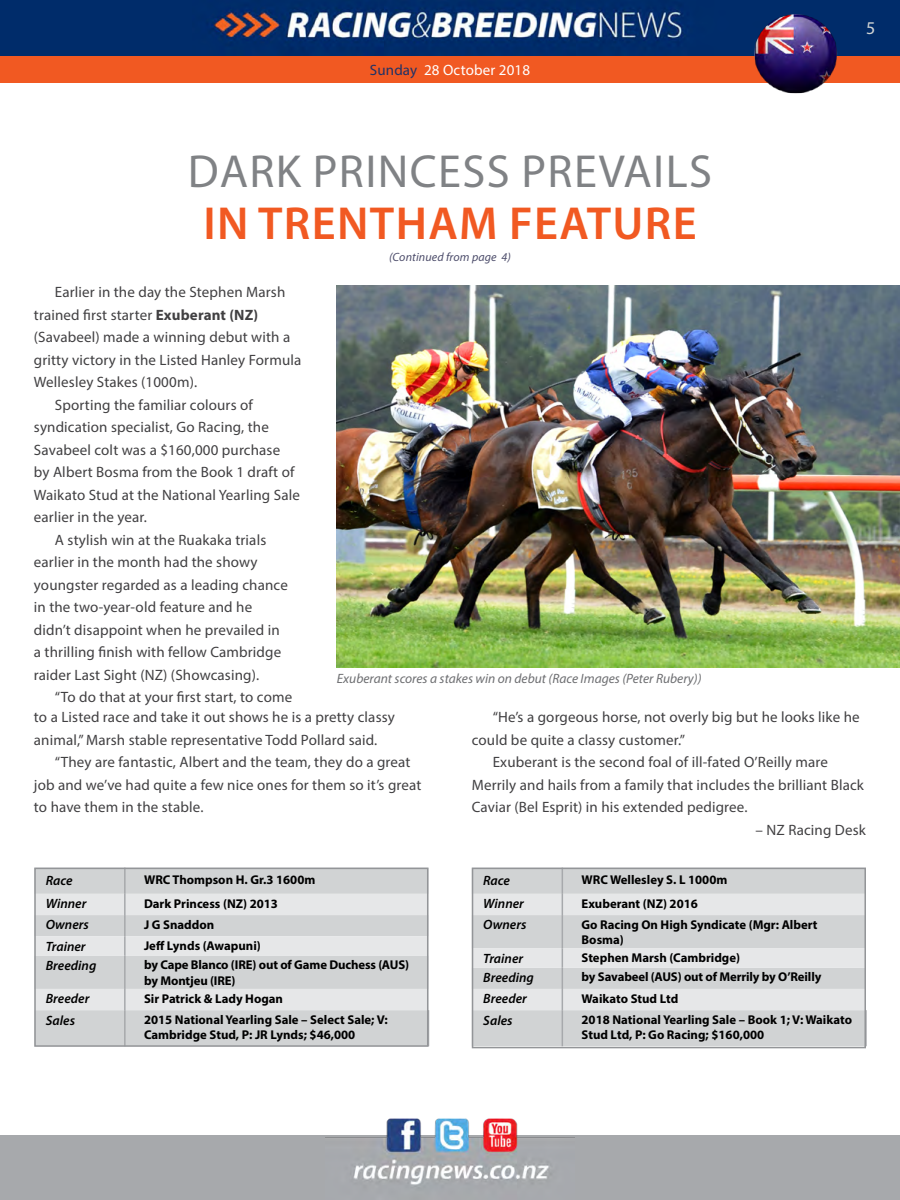
<style>
.page{position:relative;width:900px;height:1200px;background:#fff}
.page>*{position:absolute;margin:0;border:0;box-sizing:border-box;transform-origin:0 0}
.t1{font:46.5px "Myriad Pro";color:#808285}
.t2{font:600 46.5px "Myriad Pro";letter-spacing:.03em;color:#f15922}
.t3{font:18px "Myriad Pro";color:#d1d4d4}
.t4{font:15px/22.5px "Myriad Pro";letter-spacing:.01em;color:#414042}
.t5{font:15px "Myriad Pro";letter-spacing:.01em;color:#fff}
.t6{font:italic 600 13.5px "Myriad Pro";color:#000}
.t7{font:italic 13.5px "Myriad Pro";color:#6d6e71}
.t8{font:700 12.75px/15.3px "Myriad Pro";color:#000}
.t9{font:italic 12px "Myriad Pro";letter-spacing:.01em;color:#4d4d6b}
.s1{color:#203267}
.s2{font-weight:700}
</style>
<div class="page">
<div style="left:0;top:1136px;width:900px;height:64px;background:#a7a9ac"></div>
<img style="left:325px;top:1118px;width:250px;height:67px">
<div style="left:0;top:56px;width:900px;height:27px;background:#f15922"></div>
<img style="left:0;top:0;width:900px;height:56px">
<img style="left:752px;top:12px;width:88px;height:82px">
<div style="left:37px;top:871px;width:388px;height:173px;background:#d1d3d4"></div>
<svg style="left:37px;top:894px;width:388px;height:116px;background:#dcddde"></svg>
<hr style="left:124px;top:868px;width:2px;height:26px;background:#a7a9ac">
<hr style="left:124px;top:894px;width:2px;height:21px;background:#a7a9ac">
<hr style="left:124px;top:915px;width:2px;height:21px;background:#a7a9ac">
<hr style="left:124px;top:936px;width:2px;height:20px;background:#a7a9ac">
<hr style="left:124px;top:956px;width:2px;height:33px;background:#a7a9ac">
<hr style="left:124px;top:989px;width:2px;height:21px;background:#a7a9ac">
<hr style="left:124px;top:1010px;width:2px;height:36px;background:#a7a9ac">
<hr style="left:428px;top:1010px;width:1px;height:36px;background:#a7a9ac">
<div style="left:475px;top:871px;width:388px;height:174px;background:#d1d3d4"></div>
<svg style="left:475px;top:894px;width:388px;height:116px;background:#dcddde"></svg>
<svg style="left:562px;top:871px;width:1px;height:44px"></svg>
<hr style="left:562px;top:915px;width:1px;height:33px;background:#a7a9ac">
<svg style="left:562px;top:948px;width:1px;height:62px"></svg>
<hr style="left:562px;top:1010px;width:1px;height:36px;background:#a7a9ac">
<hr style="left:865px;top:1010px;width:2px;height:36px;background:#a7a9ac">
<div style="left:34px;top:868px;width:394px;height:179px;border:2px solid #939598"></div>
<div style="left:472px;top:868px;width:394px;height:180px;border:2px solid #939598"></div>
<img style="left:337px;top:286px;width:563px;height:382px">
<p class="t5" style="left:370px;top:61px;width:162px"><span class="s1">Sunday</span> 28 October 2018</p>
<h1 class="t1" style="left:188px;top:143px;width:176px">Dark Princess</h1>
<h1 class="t1" style="left:522px;top:143px;width:25px">prevails</h1>
<h1 class="t2" style="left:203px;top:193px;width:495px">IN TRENTHAM FEATURE</h1>
<p class="t9" style="left:389px;top:249px;width:123px">(Continued from page 4)</p>
<p class="t3" style="left:866px;top:17px;width:11px">5</p>
<p class="t4" style="left:55px;top:281px;width:232px">Earlier in the day the Stephen Marsh</p>
<p class="t4" style="left:34px;top:303px;width:226px">trained first starter <span class="s2">Exuberant (NZ)</span></p>
<p class="t4" style="left:34px;top:326px;width:258px">(Savabeel) made a winning debut with a</p>
<p class="t4" style="left:34px;top:348px;width:269px">gritty victory in the Listed Hanley Formula</p>
<p class="t4" style="left:34px;top:371px;width:165px">Wellesley Stakes (1000m).</p>
<p class="t4" style="left:55px;top:393px;width:199px">Sporting the familiar colours of</p>
<p class="t4" style="left:34px;top:416px;width:237px">syndication specialist, Go Racing, the</p>
<p class="t4" style="left:34px;top:438px;width:248px">Savabeel colt was a $160,000 purchase</p>
<p class="t4" style="left:34px;top:461px;width:262px">by Albert Bosma from the Book 1 draft of</p>
<p class="t4" style="left:34px;top:483px;width:268px">Waikato Stud at the National Yearling Sale</p>
<p class="t4" style="left:34px;top:506px;width:115px">earlier in the year.</p>
<p class="t4" style="left:55px;top:528px;width:213px">A stylish win at the Ruakaka trials</p>
<p class="t4" style="left:34px;top:551px;width:225px">earlier in the month had the showy</p>
<p class="t4" style="left:34px;top:573px;width:255px">youngster regarded as a leading chance</p>
<p class="t4" style="left:34px;top:596px;width:220px">in the two-year-old feature and he</p>
<p class="t4" style="left:34px;top:618px;width:247px">didn’t disappoint when he prevailed in</p>
<p class="t4" style="left:34px;top:641px;width:249px">a thrilling finish with fellow Cambridge</p>
<p class="t4" style="left:34px;top:663px;width:227px">raider Last Sight (NZ) (Showcasing).</p>
<p class="t4" style="left:55px;top:686px;width:239px">“To do that at your first start, to come</p>
<p class="t7" style="left:337px;top:670px;width:366px">Exuberant scores a stakes win on debut (Race Images (Peter Rubery))</p>
<p class="t4" style="left:34px;top:706px;width:362px">to a Listed race and take it out shows he is a pretty classy animal,” Marsh stable representative Todd Pollard said.</p>
<p class="t4" style="left:34px;top:751px;width:389px;text-indent:21px">“They are fantastic, Albert and the team, they do a great job and we’ve had quite a few nice ones for them so it’s great to have them in the stable.</p>
<p class="t4" style="left:493px;top:706px;width:368px">“He’s a gorgeous horse, not overly big but he looks like he</p>
<p class="t4" style="left:472px;top:728px;width:215px">could be quite a classy customer.”</p>
<p class="t4" style="left:493px;top:751px;width:337px">Exuberant is the second foal of ill-fated O’Reilly mare</p>
<p class="t4" style="left:472px;top:773px;width:394px">Merrily and hails from a family that includes the brilliant Black</p>
<p class="t4" style="left:472px;top:796px;width:277px">Caviar (Bel Esprit) in his extended pedigree.</p>
<p class="t4" style="left:756px;top:818px;width:112px">– NZ Racing Desk</p>
<p class="t6" style="left:46px;top:871px;width:28px">Race</p>
<p class="t8" style="left:144px;top:872px;width:173px">WRC Thompson H. Gr.3 1600m</p>
<p class="t6" style="left:46px;top:895px;width:42px">Winner</p>
<p class="t8" style="left:144px;top:895px;width:136px">Dark Princess (NZ) 2013</p>
<p class="t6" style="left:46px;top:916px;width:45px">Owners</p>
<p class="t8" style="left:144px;top:917px;width:72px">J G Snaddon</p>
<p class="t6" style="left:46px;top:938px;width:41px">Trainer</p>
<p class="t8" style="left:144px;top:938px;width:118px">Jeff Lynds (Awapuni)</p>
<p class="t6" style="left:46px;top:957px;width:52px">Breeding</p>
<p class="t8" style="left:144px;top:957px;width:267px">by Cape Blanco (IRE) out of Game Duchess (AUS) by Montjeu (IRE)</p>
<p class="t6" style="left:46px;top:990px;width:45px">Breeder</p>
<p class="t8" style="left:144px;top:990px;width:141px">Sir Patrick &amp; Lady Hogan</p>
<p class="t6" style="left:46px;top:1011px;width:31px">Sales</p>
<p class="t8" style="left:144px;top:1012px;width:245px">2015 National Yearling Sale – Select Sale; V:<br>Cambridge Stud, P: JR Lynds; $46,000</p>
<p class="t6" style="left:483px;top:871px;width:28px">Race</p>
<p class="t8" style="left:582px;top:872px;width:147px">WRC Wellesley S. L 1000m</p>
<p class="t6" style="left:483px;top:895px;width:42px">Winner</p>
<p class="t8" style="left:582px;top:895px;width:118px">Exuberant (NZ) 2016</p>
<p class="t6" style="left:483px;top:916px;width:45px">Owners</p>
<p class="t8" style="left:582px;top:917px;width:238px">Go Racing On High Syndicate (Mgr: Albert<br>Bosma)</p>
<p class="t6" style="left:483px;top:950px;width:41px">Trainer</p>
<p class="t8" style="left:582px;top:950px;width:160px">Stephen Marsh (Cambridge)</p>
<p class="t6" style="left:483px;top:969px;width:52px">Breeding</p>
<p class="t8" style="left:582px;top:969px;width:241px">by Savabeel (AUS) out of Merrily by O’Reilly</p>
<p class="t6" style="left:483px;top:990px;width:45px">Breeder</p>
<p class="t8" style="left:582px;top:990px;width:98px">Waikato Stud Ltd</p>
<p class="t6" style="left:483px;top:1011px;width:31px">Sales</p>
<p class="t8" style="left:582px;top:1012px;width:272px">2018 National Yearling Sale – Book 1; V: Waikato<br>Stud Ltd, P: Go Racing; $160,000</p>
</div>
